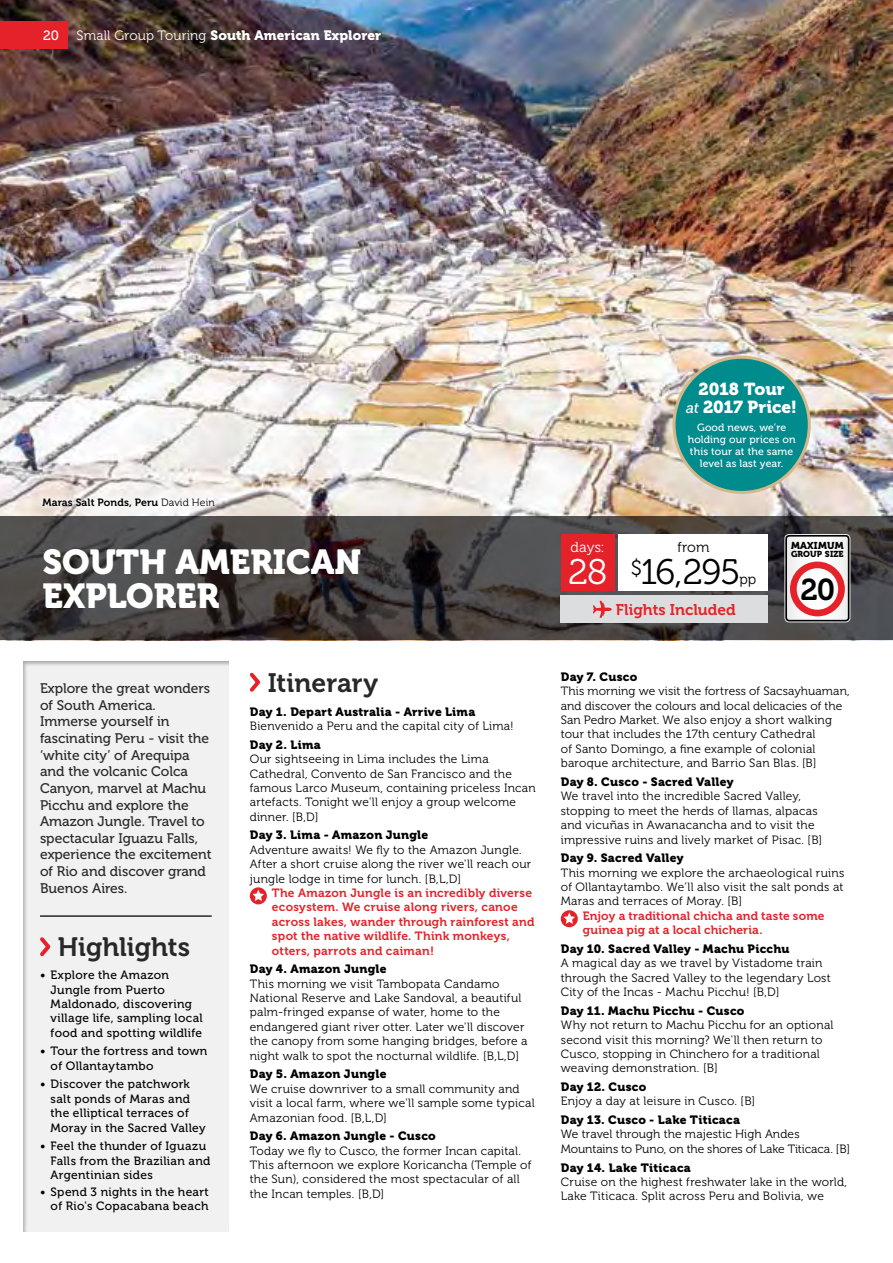
<style>
.page{position:relative;width:893px;height:1263px;background:#fff}
.page>*{position:absolute;margin:0;border:0;box-sizing:border-box;transform-origin:0 0}
.t1{font:35.4px "Museo 300";color:#000}
.t2{font:35.4px "Museo 300";color:#fff}
.t3{font:34.5px/34.5px "Museo 900";color:#fff}
.t4{font:30px "Museo 700";color:#000}
.t5{font:26.55px "Museo 700";color:#292829}
.t6{font:17.25px/17.2px "Museo 900";letter-spacing:-.005em;color:#fff;text-align:center}
.t7{font:15.45px "Museo 700";color:#e52229}
.t8{font:14.4px "Museo 300";color:#000}
.t9{font:14.4px "Museo 300";color:#fff}
.t10{font:13.8px/16.6px "Museo 500";color:#292829}
.t11{font:13.5px "Museo 900";letter-spacing:.01em;color:#fff}
.t12{font:13.5px "Museo 500";color:#fff}
.t13{font:12px/14.4px "Museo 300";letter-spacing:.02em;color:#000}
.t14{font:12px/14.4px "Museo 500";letter-spacing:.025em;color:#000}
.t15{font:12px "Museo 900";letter-spacing:.02em;color:#000}
.t16{font:12px/14.4px "Museo 700";letter-spacing:.02em;color:#e52229}
.t17{font:12px/14.4px "Museo 300";color:#000}
.t18{font:10.5px/12px "Museo 500";letter-spacing:.01em;color:#fff;text-align:center}
.t19{font:10.5px "Museo 700";letter-spacing:.01em;color:#000}
.t20{font:9.9px "Museo 900";letter-spacing:.025em;color:#000}
.t21{font:8.7px "Museo 900";letter-spacing:.01em;color:#000}
.s1{font-family:"Museo 300"}
.s2{font-family:"Museo 500";font-style:italic;font-size:15px}
</style>
<div class="page">
<img style="left:0;top:0;width:893px;height:517px">
<div style="left:36px;top:492px;width:185px;height:21px;background:#fff;opacity:.75"></div>
<svg style="left:250px;top:887px;width:17px;height:17px"></svg>
<svg style="left:253px;top:890px;width:11px;height:11px"></svg>
<div style="left:561px;top:910px;width:17px;height:17px;background:#e52229;border-radius:50%"></div>
<svg style="left:564px;top:912px;width:11px;height:12px"></svg>
<svg style="left:249px;top:672px;width:12px;height:20px"></svg>
<div style="left:11px;top:649px;width:232px;height:582px;background:#000;opacity:.3"></div>
<hr style="left:40px;top:915px;width:172px;height:2px;background:#292829">
<svg style="left:36px;top:933px;width:18px;height:27px"></svg>
<div style="left:0;top:21px;width:68px;height:27px;background:#e52229"></div>
<svg style="left:0;top:517px;width:893px;height:123px;background:#444040"></svg>
<div style="left:561px;top:534px;width:54px;height:57px;background:#e52229"></div>
<div style="left:619px;top:534px;width:149px;height:57px;background:#fff"></div>
<div style="left:561px;top:595px;width:207px;height:27px;background:#dcddde"></div>
<svg style="left:593px;top:601px;width:19px;height:17px"></svg>
<svg style="left:784px;top:534px;width:66px;height:88px"></svg>
<div style="left:674px;top:357px;width:135px;height:135px;background:#008c8d;border-radius:50%"></div>
<div style="left:672px;top:356px;width:139px;height:138px;border:3px solid #d2b88b;border-radius:50%"></div>
<p class="t12" style="left:43px;top:28px;width:17px">20</p>
<p class="t11" style="left:77px;top:27px;width:306px"><span class="s1">Small Group Touring</span> South American Explorer</p>
<p class="t19" style="left:43px;top:497px;width:174px">Maras Salt Ponds, Peru <span class="s1">David Hein</span></p>
<h2 class="t3" style="left:43px;top:545px;width:320px">SOUTH AMERICAN<br>EXPLORER</h2>
<p class="t10" style="left:40px;top:680px;width:172px">Explore the great wonders</p>
<h3 class="t5" style="left:268px;top:668px;width:112px">Itinerary</h3>
<p class="t10" style="left:40px;top:697px;width:173px">of South America.<br>Immerse yourself in fascinating Peru - visit the ‘white city’ of Arequipa and the volcanic Colca<br>Canyon, marvel at Machu<br>Picchu and explore the<br>Amazon Jungle. Travel to spectacular Iguazu Falls, experience the excitement of Rio and discover grand<br>Buenos Aires.</p>
<p class="t15" style="left:250px;top:705px;width:227px">Day 1. Depart Australia - Arrive Lima</p>
<p class="t13" style="left:250px;top:719px;width:265px">Bienvenido a Peru and the capital city of Lima!</p>
<p class="t15" style="left:250px;top:738px;width:72px">Day 2. Lima</p>
<p class="t13" style="left:250px;top:752px;width:287px">Our sightseeing in Lima includes the Lima Cathedral, Convento de San Francisco and the famous Larco Museum, containing priceless Incan artefacts. Tonight we'll enjoy a group welcome dinner. [B,D]</p>
<p class="t15" style="left:250px;top:828px;width:180px">Day 3. Lima - Amazon Jungle</p>
<p class="t13" style="left:250px;top:843px;width:283px">Adventure awaits! We fly to the Amazon Jungle.<br>After a short cruise along the river we'll reach our jungle lodge in time for lunch. [B,L,D]</p>
<p class="t16" style="left:272px;top:886px;width:264px">The Amazon Jungle is an incredibly diverse ecosystem. We cruise along rivers, canoe across lakes, wander through rainforest and spot the native wildlife. Think monkeys, otters, parrots and caiman!</p>
<p class="t15" style="left:250px;top:962px;width:138px">Day 4. Amazon Jungle</p>
<p class="t13" style="left:250px;top:976px;width:279px">This morning we visit Tambopata Candamo National Reserve and Lake Sandoval, a beautiful palm-fringed expanse of water, home to the endangered giant river otter. Later we'll discover the canopy from some hanging bridges, before a night walk to spot the nocturnal wildlife. [B,L,D]</p>
<p class="t15" style="left:250px;top:1067px;width:138px">Day 5. Amazon Jungle</p>
<p class="t13" style="left:250px;top:1081px;width:286px">We cruise downriver to a small community and visit a local farm, where we'll sample some typical<br>Amazonian food. [B,L,D]</p>
<p class="t15" style="left:250px;top:1129px;width:188px">Day 6. Amazon Jungle - Cusco</p>
<p class="t13" style="left:250px;top:1143px;width:283px">Today we fly to Cusco, the former Incan capital.<br>This afternoon we explore Koricancha (Temple of the Sun), considered the most spectacular of all the Incan temples. [B,D]</p>
<h3 class="t5" style="left:58px;top:932px;width:134px">Highlights</h3>
<p class="t14" style="left:51px;top:968px;width:154px;text-indent:-11px">• Explore the Amazon<br>Jungle from Puerto<br>Maldonado, discovering village life, sampling local food and spotting wildlife</p>
<p class="t14" style="left:51px;top:1044px;width:158px;text-indent:-11px">• Tour the fortress and town of Ollantaytambo</p>
<p class="t14" style="left:51px;top:1077px;width:157px;text-indent:-11px">• Discover the patchwork salt ponds of Maras and the elliptical terraces of<br>Moray in the Sacred Valley</p>
<p class="t14" style="left:51px;top:1139px;width:161px;text-indent:-11px">• Feel the thunder of Iguazu<br>Falls from the Brazilian and<br>Argentinian sides</p>
<p class="t14" style="left:40px;top:1184px;width:170px;text-align:right">• Spend 3 nights in the heart of Rio's Copacabana beach</p>
<h3 class="t6" style="left:686px;top:381px;width:113px">2018 Tour<br><span class="s2">at</span> 2017 Price!</h3>
<p class="t18" style="left:688px;top:422px;width:109px">Good news, we’re holding our prices on this tour at the same level as last year.</p>
<p class="t9" style="left:571px;top:539px;width:36px">days:</p>
<h1 class="t2" style="left:568px;top:553px;width:41px">28</h1>
<p class="t8" style="left:677px;top:539px;width:33px">from</p>
<h1 class="t1" style="left:631px;top:553px;width:111px"><sup>$</sup>16,295</h1>
<p class="t8" style="left:739px;top:571px;width:18px">pp</p>
<p class="t7" style="left:616px;top:601px;width:122px">Flights Included</p>
<p class="t20" style="left:791px;top:540px;width:54px">MAXIMUM</p>
<p class="t21" style="left:791px;top:549px;width:54px">GROUP SIZE</p>
<h3 class="t4" style="left:800px;top:572px;width:36px">20</h3>
<p class="t15" style="left:561px;top:670px;width:78px">Day 7. Cusco</p>
<p class="t13" style="left:561px;top:684px;width:290px">This morning we visit the fortress of Sacsayhuaman, and discover the colours and local delicacies of the San Pedro Market. We also enjoy a short walking tour that includes the 17th century Cathedral<br>of Santo Domingo, a fine example of colonial baroque architecture, and Barrio San Blas. [B]</p>
<p class="t15" style="left:561px;top:775px;width:174px">Day 8. Cusco - Sacred Valley</p>
<p class="t13" style="left:561px;top:789px;width:263px">We travel into the incredible Sacred Valley, stopping to meet the herds of llamas, alpacas and vicuñas in Awanacancha and to visit the impressive ruins and lively market of Pisac. [B]</p>
<p class="t15" style="left:561px;top:851px;width:124px">Day 9. Sacred Valley</p>
<p class="t13" style="left:561px;top:865px;width:285px;text-align:justify">This morning we explore the archaeological ruins of Ollantaytambo. We’ll also visit the salt ponds at Maras and terraces of Moray. [B]</p>
<p class="t16" style="left:583px;top:909px;width:243px">Enjoy a traditional chicha and taste some guinea pig at a local chicheria.</p>
<p class="t15" style="left:561px;top:942px;width:230px">Day 10. Sacred Valley - Machu Picchu</p>
<p class="t13" style="left:561px;top:956px;width:272px">A magical day as we travel by Vistadome train through the Sacred Valley to the legendary Lost<br>City of the Incas - Machu Picchu! [B,D]</p>
<p class="t15" style="left:561px;top:1004px;width:185px">Day 11. Machu Picchu - Cusco</p>
<p class="t13" style="left:561px;top:1018px;width:274px">Why not return to Machu Picchu for an optional second visit this morning? We'll then return to Cusco, stopping in Chinchero for a traditional weaving demonstration. [B]</p>
<p class="t15" style="left:561px;top:1080px;width:87px">Day 12. Cusco</p>
<p class="t13" style="left:561px;top:1094px;width:196px">Enjoy a day at leisure in Cusco. [B]</p>
<p class="t15" style="left:561px;top:1113px;width:181px">Day 13. Cusco - Lake Titicaca</p>
<p class="t17" style="left:561px;top:1127px;width:291px">We travel through the majestic High Andes<br>Mountains to Puno, on the shores of Lake Titicaca. [B]</p>
<p class="t15" style="left:561px;top:1160px;width:132px">Day 14. Lake Titicaca</p>
<p class="t13" style="left:561px;top:1175px;width:288px">Cruise on the highest freshwater lake in the world,<br>Lake Titicaca. Split across Peru and Bolivia, we</p>
</div>
